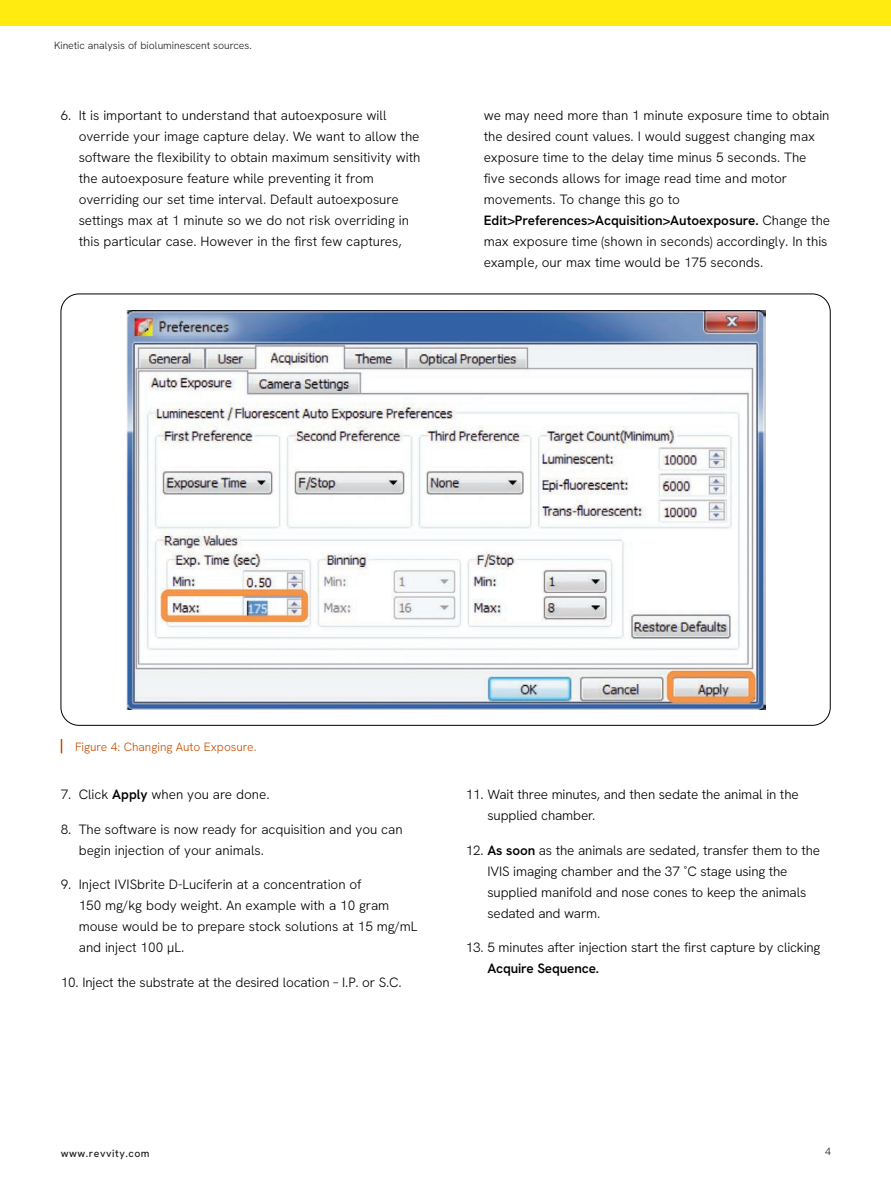
<style>
.page{position:relative;width:891px;height:1188px;background:#fff}
.page>*{position:absolute;margin:0;border:0;box-sizing:border-box;transform-origin:0 0}
.t1{font:300 13.5px/21px "Hanken Grotesk";letter-spacing:-.005em;color:#000}
.Captions{font:300 12px "Hanken Grotesk";letter-spacing:-.005em;color:#c94d00}
.t2{font:300 10.5px "Hanken Grotesk";color:#231f20}
.t3{font:500 10.5px "Hanken Grotesk";letter-spacing:.05em;color:#231f20}
.s1{font-weight:600}
</style>
<div class="page">
<div style="left:0;top:0;width:891px;height:26px;background:#ffeb0f"></div>
<img style="left:126px;top:310px;width:639px;height:399px">
<svg style="left:61px;top:739px;width:1px;height:14px"></svg>
<p class="t2" style="left:54px;top:39px;width:199px">Kinetic analysis of bioluminescent sources.</p>
<p class="t1" style="left:79px;top:105px;width:343px;text-indent:-18px">6. It is important to understand that autoexposure will override your image capture delay. We want to allow the software the flexibility to obtain maximum sensitivity with the autoexposure feature while preventing it from overriding our set time interval. Default autoexposure settings max at 1 minute so we do not risk overriding in this particular case. However in the first few captures,</p>
<p class="t1" style="left:484px;top:105px;width:348px">we may need more than 1 minute exposure time to obtain the desired count values. I would suggest changing max exposure time to the delay time minus 5 seconds. The five seconds allows for image read time and motor movements. To change this go to <span class="s1">Edit&gt;Preferences&gt;Acquisition&gt;Autoexposure.</span> Change the max exposure time (shown in seconds) accordingly. In this example, our max time would be 175 seconds.</p>
<p class="Captions" style="left:75px;top:739px;width:183px">Figure 4: Changing Auto Exposure.</p>
<p class="t1" style="left:61px;top:784px;width:210px">7. Click <span class="s1">Apply</span> when you are done.</p>
<p class="t1" style="left:79px;top:818px;width:325px;text-indent:-18px">8. The software is now ready for acquisition and you can begin injection of your animals.</p>
<p class="t1" style="left:79px;top:874px;width:340px;text-indent:-18px">9. Inject IVISbrite D-Luciferin at a concentration of<br>150 mg/kg body weight. An example with a 10 gram mouse would be to prepare stock solutions at 15 mg/mL and inject 100 μL.</p>
<p class="t1" style="left:61px;top:971px;width:343px">10. Inject the substrate at the desired location – I.P. or S.C.</p>
<p class="t1" style="left:487px;top:784px;width:313px;text-indent:-22px">11. Wait three minutes, and then sedate the animal in the supplied chamber.</p>
<p class="t1" style="left:487px;top:839px;width:334px;text-indent:-22px">12. <span class="s1">As soon</span> as the animals are sedated, transfer them to the IVIS imaging chamber and the 37 ˚C stage using the supplied manifold and nose cones to keep the animals sedated and warm.</p>
<p class="t1" style="left:487px;top:937px;width:335px;text-indent:-22px">13. 5 minutes after injection start the first capture by clicking<br><span class="s1">Acquire Sequence.</span></p>
<p class="t3" style="left:61px;top:1147px;width:90px">www.revvity.com</p>
<p class="t2" style="left:825px;top:1145px;width:7px">4</p>
</div>
